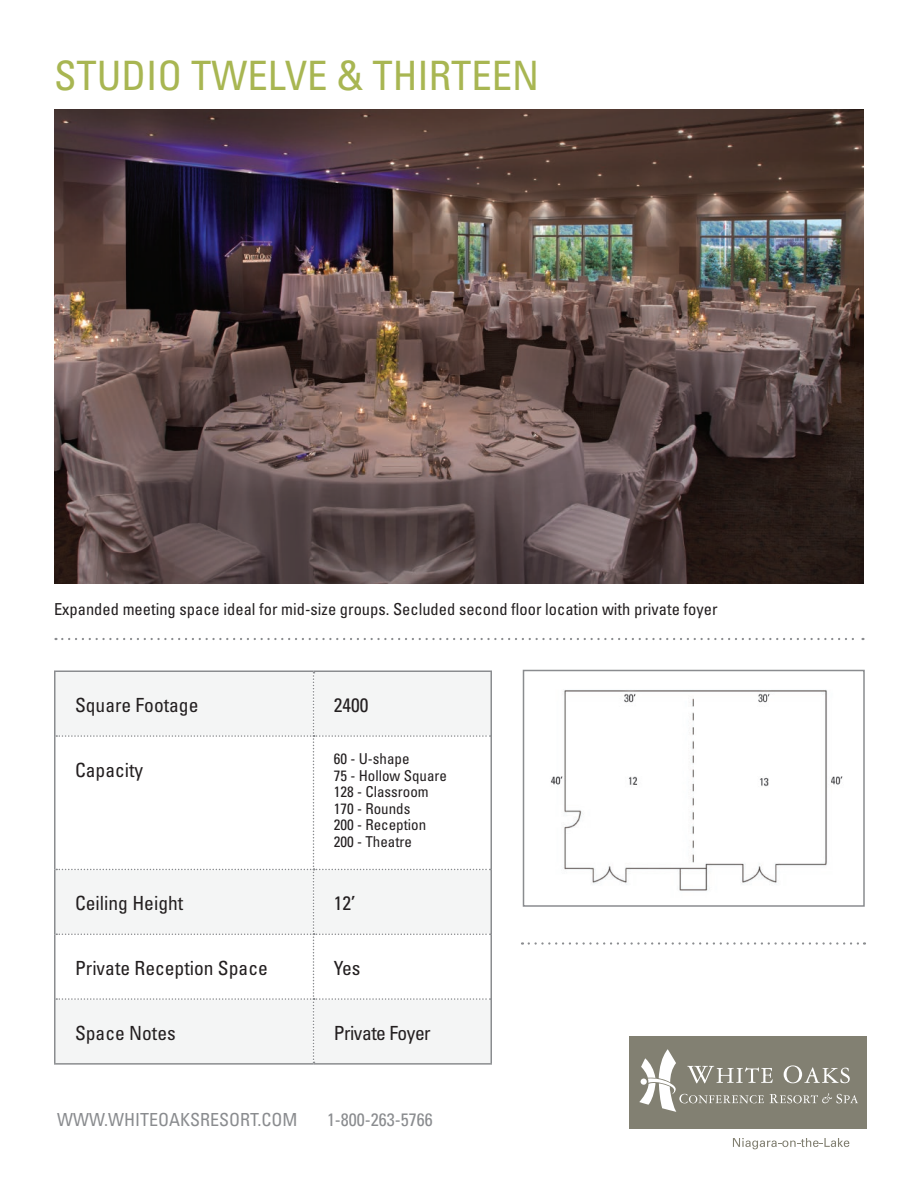
<style>
.page{position:relative;width:918px;height:1188px;background:#fff}
.page>*{position:absolute;margin:0;border:0;box-sizing:border-box;transform-origin:0 0}
.t1{font:condensed 40.5px "Univers";color:#a8b652}
.t2{font:condensed 19.5px "Univers";color:#231f20}
.t3{font:condensed 19.5px "Univers";letter-spacing:-.025em;color:#231f20}
.t4{font:condensed 18px "Univers";color:#8a8c8f}
.t5{font:condensed 16.5px "Univers";color:#231f20}
.t6{font:condensed 15px "Univers";color:#231f20}
</style>
<div class="page">
<div style="left:629px;top:1036px;width:238px;height:93px;background:#828072"></div>
<svg style="left:733px;top:1138px;width:116px;height:11px"></svg>
<svg style="left:639px;top:1049px;width:219px;height:63px"></svg>
<img style="left:54px;top:110px;width:810px;height:474px">
<img style="left:550px;top:689px;width:293px;height:202px">
<div style="left:523px;top:670px;width:342px;height:237px;border:2px solid #8a8c8f"></div>
<hr style="left:54px;top:670px;width:260px;height:2px;background:#8a8c8f">
<hr style="left:54px;top:672px;width:2px;height:64px;background:#8a8c8f">
<hr style="left:314px;top:670px;width:178px;height:2px;background:#8a8c8f">
<hr style="left:490px;top:672px;width:2px;height:64px;background:#8a8c8f">
<hr style="left:54px;top:736px;width:2px;height:133px;background:#8a8c8f">
<hr style="left:490px;top:736px;width:2px;height:133px;background:#8a8c8f">
<hr style="left:54px;top:869px;width:2px;height:65px;background:#8a8c8f">
<hr style="left:490px;top:869px;width:2px;height:65px;background:#8a8c8f">
<hr style="left:54px;top:934px;width:2px;height:65px;background:#8a8c8f">
<hr style="left:490px;top:934px;width:2px;height:65px;background:#8a8c8f">
<hr style="left:54px;top:999px;width:2px;height:64px;background:#8a8c8f">
<hr style="left:490px;top:999px;width:2px;height:64px;background:#8a8c8f">
<hr style="left:54px;top:1063px;width:260px;height:2px;background:#8a8c8f">
<hr style="left:314px;top:1063px;width:178px;height:2px;background:#8a8c8f">
<svg style="left:56px;top:672px;width:435px;height:391px"></svg>
<svg style="left:529px;top:942px;width:336px;height:3px"></svg>
<svg style="left:56px;top:638px;width:807px;height:2px"></svg>
<p class="t1" style="left:54px;top:50px;width:487px">STUDIO TWELVE &amp; THIRTEEN</p>
<p class="t5" style="left:54px;top:599px;width:665px">Expanded meeting space ideal for mid-size groups. Secluded second floor location with private foyer</p>
<p class="t2" style="left:75px;top:693px;width:125px">Square Footage</p>
<p class="t2" style="left:334px;top:693px;width:36px">2400</p>
<p class="t2" style="left:75px;top:757px;width:70px">Capacity</p>
<p class="t6" style="left:334px;top:750px;width:77px">60 - U-shape</p>
<p class="t6" style="left:334px;top:766px;width:115px">75 - Hollow Square</p>
<p class="t6" style="left:334px;top:783px;width:96px">128 - Classroom</p>
<p class="t6" style="left:334px;top:799px;width:78px">170 - Rounds</p>
<p class="t6" style="left:334px;top:816px;width:94px">200 - Reception</p>
<p class="t6" style="left:334px;top:832px;width:80px">200 - Theatre</p>
<p class="t2" style="left:75px;top:891px;width:110px">Ceiling Height</p>
<p class="t2" style="left:334px;top:891px;width:23px">12’</p>
<p class="t2" style="left:75px;top:956px;width:194px">Private Reception Space</p>
<p class="t2" style="left:334px;top:956px;width:28px">Yes</p>
<p class="t2" style="left:75px;top:1021px;width:102px">Space Notes</p>
<p class="t3" style="left:334px;top:1021px;width:99px">Private Foyer</p>
<p class="t4" style="left:57px;top:1108px;width:242px">WWW.WHITEOAKSRESORT.COM</p>
<p class="t4" style="left:327px;top:1108px;width:107px">1-800-263-5766</p>
</div>
